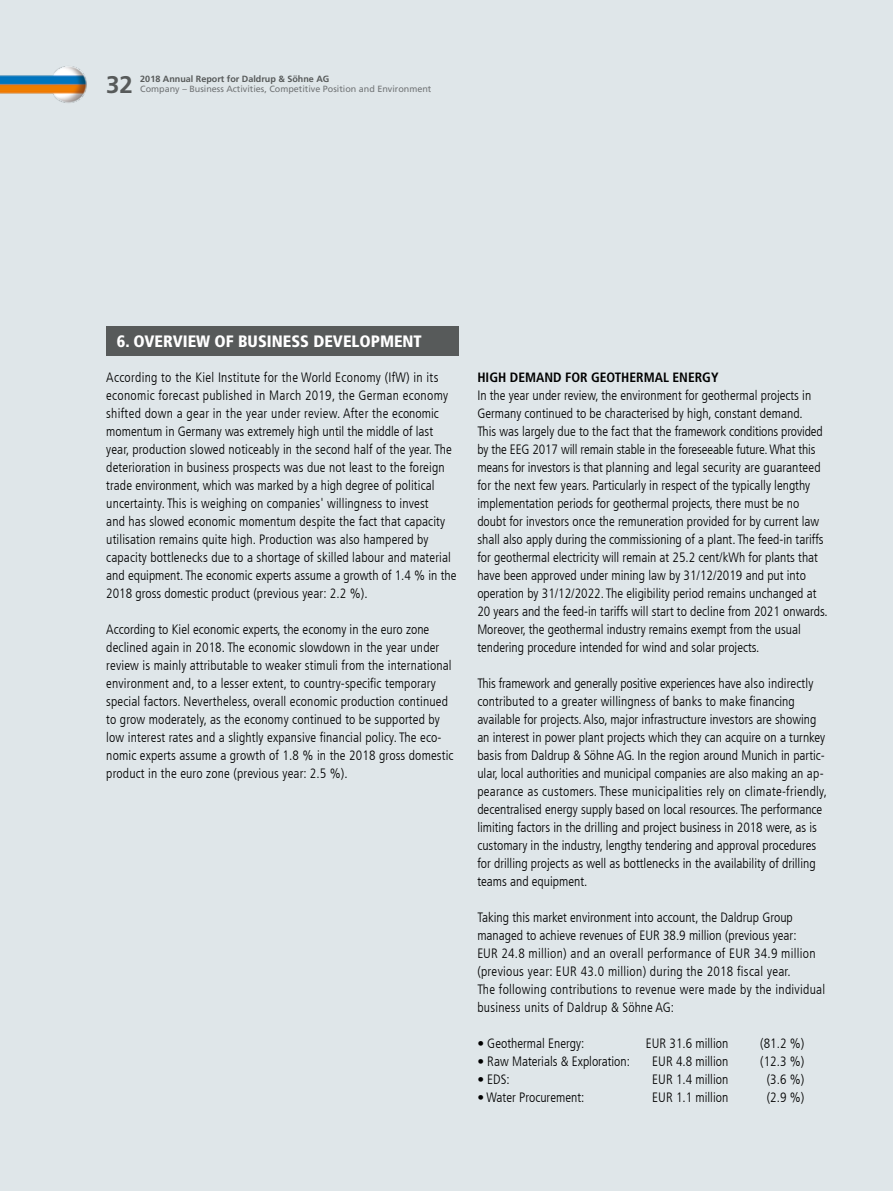
<style>
.page{position:relative;width:893px;height:1191px;background:#dfe6e9}
.page>*{position:absolute;margin:0;border:0;box-sizing:border-box;transform-origin:0 0}
.t1{font:700 24px "Frutiger LT Com";color:#575a5a}
.t2{font:900 condensed 16.5px "Frutiger LT Com";color:#fff}
.t3{font:300 condensed 13.5px/18px "Frutiger LT Com";color:#000}
.t4{font:300 condensed 13.5px/18px "Frutiger LT Com";letter-spacing:.02em;color:#000}
.t5{font:700 condensed 13.5px "Frutiger LT Com";color:#000}
.t6{font:9px "Frutiger LT Com";color:#727577}
.t7{font:700 9px "Frutiger LT Com";color:#575a5a}
</style>
<div class="page">
<img style="left:0;top:66px;width:87px;height:37px">
<div style="left:106px;top:326px;width:353px;height:30px;background:#575a5a"></div>
<h1 class="t1" style="left:106px;top:70px;width:28px">32</h1>
<p class="t7" style="left:140px;top:74px;width:191px">2018 Annual Report for Daldrup &amp; Söhne AG</p>
<p class="t6" style="left:140px;top:84px;width:293px">Company – Business Activities, Competitive Position and Environment</p>
<p class="t2" style="left:117px;top:331px;width:306px">6. OVERVIEW OF BUSINESS DEVELOPMENT</p>
<p class="t3" style="left:106px;top:369px;width:352px">According to the Kiel Institute for the World Economy (IfW) in its economic forecast published in March 2019, the German economy shifted down a gear in the year under review. After the economic momentum in Germany was extremely high until the middle of last year, production slowed noticeably in the second half of the year. The deterioration in business prospects was due not least to the foreign trade environment, which was marked by a high degree of political uncertainty. This is weighing on companies' willingness to invest<br>and has slowed economic momentum despite the fact that capacity utilisation remains quite high. Production was also hampered by capacity bottlenecks due to a shortage of skilled labour and material and equipment. The economic experts assume a growth of 1.4 % in the 2018 gross domestic product (previous year: 2.2 %).</p>
<p class="t3" style="left:106px;top:621px;width:349px">According to Kiel economic experts, the economy in the euro zone declined again in 2018. The economic slowdown in the year under review is mainly attributable to weaker stimuli from the international environment and, to a lesser extent, to country-specific temporary special factors. Nevertheless, overall economic production continued to grow moderately, as the economy continued to be supported by low interest rates and a slightly expansive financial policy. The eco&shy;nomic experts assume a growth of 1.8 % in the 2018 gross domestic product in the euro zone (previous year: 2.5 %).</p>
<p class="t5" style="left:477px;top:369px;width:243px">HIGH DEMAND FOR GEOTHERMAL ENERGY</p>
<p class="t3" style="left:477px;top:387px;width:352px">In the year under review, the environment for geothermal projects in Germany continued to be characterised by high, constant demand.<br>This was largely due to the fact that the framework conditions provided by the EEG 2017 will remain stable in the foreseeable future. What this means for investors is that planning and legal security are guaranteed for the next few years. Particularly in respect of the typically lengthy implementation periods for geothermal projects, there must be no doubt for investors once the remuneration provided for by current law shall also apply during the commissioning of a plant. The feed-in tariffs for geothermal electricity will remain at 25.2 cent/kWh for plants that have been approved under mining law by 31/12/2019 and put into operation by 31/12/2022. The eligibility period remains unchanged at 20 years and the feed-in tariffs will start to decline from 2021 onwards.<br>Moreover, the geothermal industry remains exempt from the usual tendering procedure intended for wind and solar projects.</p>
<p class="t3" style="left:477px;top:675px;width:351px">This framework and generally positive experiences have also indirectly contributed to a greater willingness of banks to make financing available for projects. Also, major infrastructure investors are showing an interest in power plant projects which they can acquire on a turnkey basis from Daldrup &amp; Söhne AG. In the region around Munich in partic&shy;ular, local authorities and municipal companies are also making an ap&shy;pearance as customers. These municipalities rely on climate-friendly, decentralised energy supply based on local resources. The performance limiting factors in the drilling and project business in 2018 were, as is customary in the industry, lengthy tendering and approval procedures for drilling projects as well as bottlenecks in the availability of drilling teams and equipment.</p>
<p class="t4" style="left:477px;top:908px;width:349px">Taking this market environment into account, the Daldrup Group managed to achieve revenues of EUR 38.9 million (previous year:<br>EUR 24.8 million) and an overall performance of EUR 34.9 million (previous year: EUR 43.0 million) during the 2018 fiscal year.<br>The following contributions to revenue were made by the individual business units of Daldrup &amp; Söhne AG:</p>
<p class="t3" style="left:477px;top:1034px;width:109px">• Geothermal Energy:</p>
<p class="t3" style="left:646px;top:1034px;width:84px">EUR 31.6 million</p>
<p class="t3" style="left:760px;top:1034px;width:45px">(81.2 %)</p>
<p class="t3" style="left:477px;top:1052px;width:154px">• Raw Materials &amp; Exploration:</p>
<p class="t3" style="left:652px;top:1052px;width:77px">EUR 4.8 million</p>
<p class="t3" style="left:760px;top:1052px;width:45px">(12.3 %)</p>
<p class="t3" style="left:477px;top:1070px;width:34px">• EDS:</p>
<p class="t3" style="left:652px;top:1070px;width:77px">EUR 1.4 million</p>
<p class="t3" style="left:767px;top:1070px;width:39px">(3.6 %)</p>
<p class="t3" style="left:477px;top:1088px;width:109px">• Water Procurement:</p>
<p class="t3" style="left:652px;top:1088px;width:77px">EUR 1.1 million</p>
<p class="t3" style="left:767px;top:1088px;width:39px">(2.9 %)</p>
</div>
